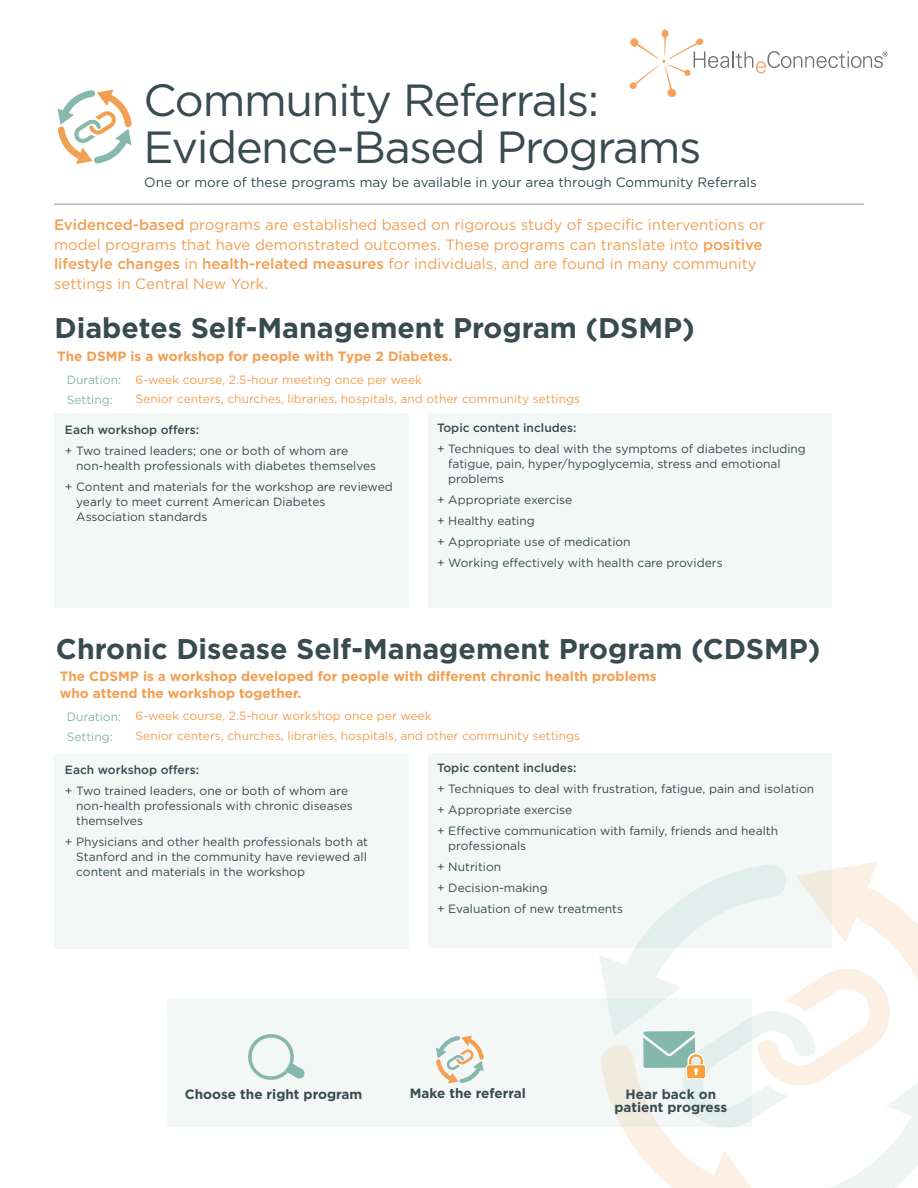
<style>
.page{position:relative;width:918px;height:1188px;background:#fff}
.page>*{position:absolute;margin:0;border:0;box-sizing:border-box;transform-origin:0 0}
.t1{font:45px/46.5px "Gotham";letter-spacing:-.03em;color:#384b4f}
.t2{font:700 28.5px "Gotham";color:#384b4f}
.t3{font:15px/19.5px "Gotham";color:#f29f52}
.t4{font:700 13.5px/16.5px "Gotham";color:#f29f52}
.t5{font:13.5px "Gotham";color:#384b4f}
.t6{font:700 13.5px/13.6px "Gotham";color:#384b4f;text-align:center}
.t7{font:12px/15px "Gotham";color:#384b4f}
.t8{font:12px/19.5px "Gotham";color:#f29f52}
.t9{font:500 12px "Gotham";color:#384b4f}
.t10{font:12px/19.5px "Gotham";color:#85b8ad}
.s1{font-weight:500}
</style>
<div class="page">
<div style="left:167px;top:998px;width:584px;height:128px;background:#f3f7f6"></div>
<div style="left:55px;top:414px;width:354px;height:194px;background:#f3f7f6"></div>
<div style="left:55px;top:754px;width:354px;height:195px;background:#f3f7f6"></div>
<div style="left:428px;top:414px;width:404px;height:194px;background:#f3f7f6"></div>
<div style="left:428px;top:753px;width:404px;height:194px;background:#f3f7f6"></div>
<hr style="left:54px;top:204px;width:810px;height:1px;background:#acafb1">
<svg style="left:629px;top:29px;width:258px;height:69px"></svg>
<svg style="left:599px;top:861px;width:319px;height:327px"></svg>
<svg style="left:248px;top:1034px;width:57px;height:46px"></svg>
<svg style="left:58px;top:90px;width:74px;height:74px"></svg>
<svg style="left:436px;top:1036px;width:48px;height:47px"></svg>
<p class="t1" style="left:144px;top:76px;width:560px">Community Referrals:<br>Evidence-Based Programs</p>
<p class="t5" style="left:144px;top:175px;width:614px">One or more of these programs may be available in your area through Community Referrals</p>
<p class="t3" style="left:54px;top:215px;width:712px"><span class="s1">Evidenced-based</span> programs are established based on rigorous study of specific interventions or model programs that have demonstrated outcomes. These programs can translate into <span class="s1">positive lifestyle changes</span> in <span class="s1">health-related measures</span> for individuals, and are found in many community settings in Central New York.</p>
<p class="t2" style="left:54px;top:311px;width:642px">Diabetes Self-Management Program (DSMP)</p>
<p class="t4" style="left:57px;top:348px;width:397px">The DSMP is a workshop for people with Type 2 Diabetes.</p>
<p class="t10" style="left:67px;top:370px;width:56px">Duration:<br>Setting:</p>
<p class="t8" style="left:136px;top:370px;width:446px">6-week course, 2.5-hour meeting once per week<br>Senior centers, churches, libraries, hospitals, and other community settings</p>
<p class="t9" style="left:65px;top:423px;width:136px">Each workshop offers:</p>
<p class="t7" style="left:76px;top:443px;width:301px;text-indent:-11px">+ Two trained leaders; one or both of whom are non-health professionals with diabetes themselves</p>
<p class="t7" style="left:76px;top:479px;width:318px;text-indent:-11px">+ Content and materials for the workshop are reviewed yearly to meet current American Diabetes<br>Association standards</p>
<p class="t9" style="left:437px;top:421px;width:141px">Topic content includes:</p>
<p class="t7" style="left:448px;top:441px;width:359px;text-indent:-11px">+ Techniques to deal with the symptoms of diabetes including fatigue, pain, hyper/hypoglycemia, stress and emotional problems</p>
<p class="t7" style="left:437px;top:492px;width:137px">+ Appropriate exercise</p>
<p class="t7" style="left:437px;top:513px;width:99px">+ Healthy eating</p>
<p class="t7" style="left:437px;top:534px;width:195px">+ Appropriate use of medication</p>
<p class="t7" style="left:437px;top:555px;width:287px">+ Working effectively with health care providers</p>
<p class="t2" style="left:56px;top:632px;width:766px">Chronic Disease Self-Management Program (CDSMP)</p>
<p class="t4" style="left:60px;top:668px;width:598px">The CDSMP is a workshop developed for people with different chronic health problems who attend the workshop together.</p>
<p class="t10" style="left:67px;top:707px;width:56px">Duration:<br>Setting:</p>
<p class="t8" style="left:136px;top:706px;width:446px">6-week course, 2.5-hour workshop once per week<br>Senior centers, churches, libraries, hospitals, and other community settings</p>
<p class="t9" style="left:65px;top:763px;width:136px">Each workshop offers:</p>
<p class="t7" style="left:76px;top:783px;width:278px;text-indent:-11px">+ Two trained leaders, one or both of whom are non-health professionals with chronic diseases themselves</p>
<p class="t7" style="left:76px;top:834px;width:293px;text-align:justify;text-indent:-11px">+ Physicians and other health professionals both at Stanford and in the community have reviewed all content and materials in the workshop</p>
<p class="t9" style="left:437px;top:761px;width:141px">Topic content includes:</p>
<p class="t7" style="left:437px;top:781px;width:379px">+ Techniques to deal with frustration, fatigue, pain and isolation</p>
<p class="t7" style="left:437px;top:802px;width:137px">+ Appropriate exercise</p>
<p class="t7" style="left:448px;top:823px;width:331px;text-indent:-11px">+ Effective communication with family, friends and health professionals</p>
<p class="t7" style="left:437px;top:859px;width:66px">+ Nutrition</p>
<p class="t7" style="left:437px;top:880px;width:112px">+ Decision-making</p>
<p class="t7" style="left:437px;top:901px;width:187px">+ Evaluation of new treatments</p>
<p class="t6" style="left:410px;top:1086px;width:118px">Make the referral</p>
<p class="t6" style="left:185px;top:1087px;width:179px">Choose the right program</p>
<p class="t6" style="left:614px;top:1087px;width:114px">Hear back on patient progress</p>
</div>
